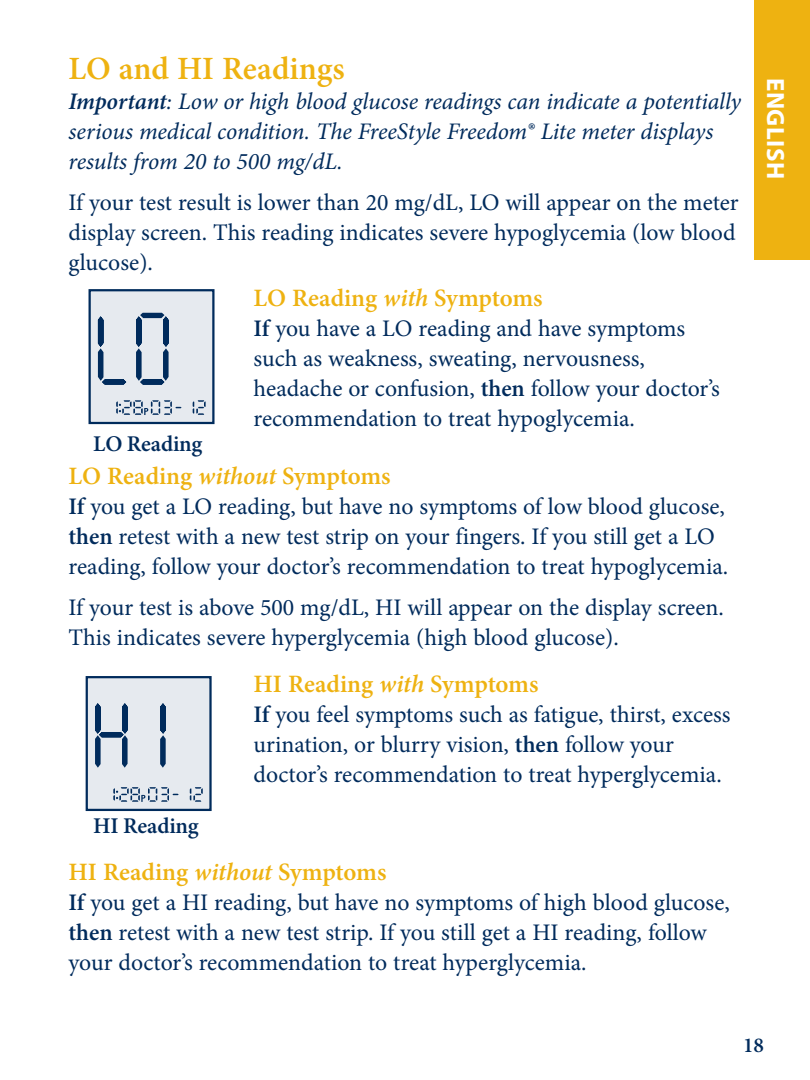
<style>
.page{position:relative;width:810px;height:1080px;background:#fff}
.page>*{position:absolute;margin:0;border:0;box-sizing:border-box;transform-origin:0 0}
.t1{font:600 32.5px "Minion Pro";color:#eeb211}
.t2{font:600 25px "Minion Pro";letter-spacing:-.005em;color:#eeb211}
.t3{font:700 25px "Myriad Pro";letter-spacing:.02em;color:#fff}
.t4{font:23.75px/30px "Minion Pro";color:#002b5c}
.t5{font:italic 23.75px/30px "Minion Pro";letter-spacing:-.005em;color:#002b5c}
.t6{font:600 22.5px "Minion Pro";letter-spacing:-.005em;color:#002b5c}
.t7{font:600 21.25px "Minion Pro";color:#002b5c}
.s1{font-weight:600}
.s2{font-style:italic}
</style>
<div class="page">
<div style="left:754px;top:0;width:56px;height:260px;background:#eeb211"></div>
<svg style="left:92px;top:292px;width:120px;height:129px;background:#cdd5df"></svg>
<div style="left:89px;top:289px;width:126px;height:135px;border:2px solid #002b5c"></div>
<svg style="left:89px;top:679px;width:120px;height:129px;background:#d1d8e1"></svg>
<div style="left:86px;top:676px;width:126px;height:135px;border:2px solid #002b5c"></div>
<h1 class="t1" style="left:69px;top:46px;width:278px">LO and HI Readings</h1>
<p class="t5" style="left:69px;top:87px;width:674px"><span class="s1">Important</span>: Low or high blood glucose readings can indicate a potentially serious medical condition. The FreeStyle Freedom® Lite meter displays results from 20 to 500 mg/dL.</p>
<p class="t4" style="left:69px;top:188px;width:672px">If your test result is lower than 20 mg/dL, LO will appear on the meter display screen. This reading indicates severe hypoglycemia (low blood glucose).</p>
<p class="t2" style="left:254px;top:281px;width:291px">LO Reading <span class="s2">with</span> Symptoms</p>
<p class="t4" style="left:254px;top:314px;width:468px"><span class="s1">If</span> you have a LO reading and have symptoms such as weakness, sweating, nervousness, headache or confusion, <span class="s1">then</span> follow your doctor’s recommendation to treat hypoglycemia.</p>
<p class="t2" style="left:69px;top:459px;width:324px">LO Reading <span class="s2">without</span> Symptoms</p>
<p class="t4" style="left:69px;top:492px;width:661px"><span class="s1">If</span> you get a LO reading, but have no symptoms of low blood glucose, <span class="s1">then</span> retest with a new test strip on your fingers. If you still get a LO reading, follow your doctor’s recommendation to treat hypoglycemia.</p>
<p class="t4" style="left:69px;top:593px;width:657px">If your test is above 500 mg/dL, HI will appear on the display screen.<br>This indicates severe hyperglycemia (high blood glucose).</p>
<p class="t2" style="left:254px;top:667px;width:286px">HI Reading <span class="s2">with</span> Symptoms</p>
<p class="t4" style="left:254px;top:700px;width:478px"><span class="s1">If</span> you feel symptoms such as fatigue, thirst, excess urination, or blurry vision, <span class="s1">then</span> follow your doctor’s recommendation to treat hyperglycemia.</p>
<p class="t6" style="left:93px;top:428px;width:111px">LO Reading</p>
<p class="t6" style="left:93px;top:810px;width:107px">HI Reading</p>
<p class="t2" style="left:69px;top:855px;width:319px">HI Reading <span class="s2">without</span> Symptoms</p>
<p class="t4" style="left:69px;top:887px;width:663px"><span class="s1">If</span> you get a HI reading, but have no symptoms of high blood glucose, <span class="s1">then</span> retest with a new test strip. If you still get a HI reading, follow your doctor’s recommendation to treat hyperglycemia.</p>
<p class="t3" style="left:792px;top:78px;width:103px;rotate:90deg">ENGLISH</p>
<p class="t7" style="left:743px;top:1031px;width:22px">18</p>
</div>
